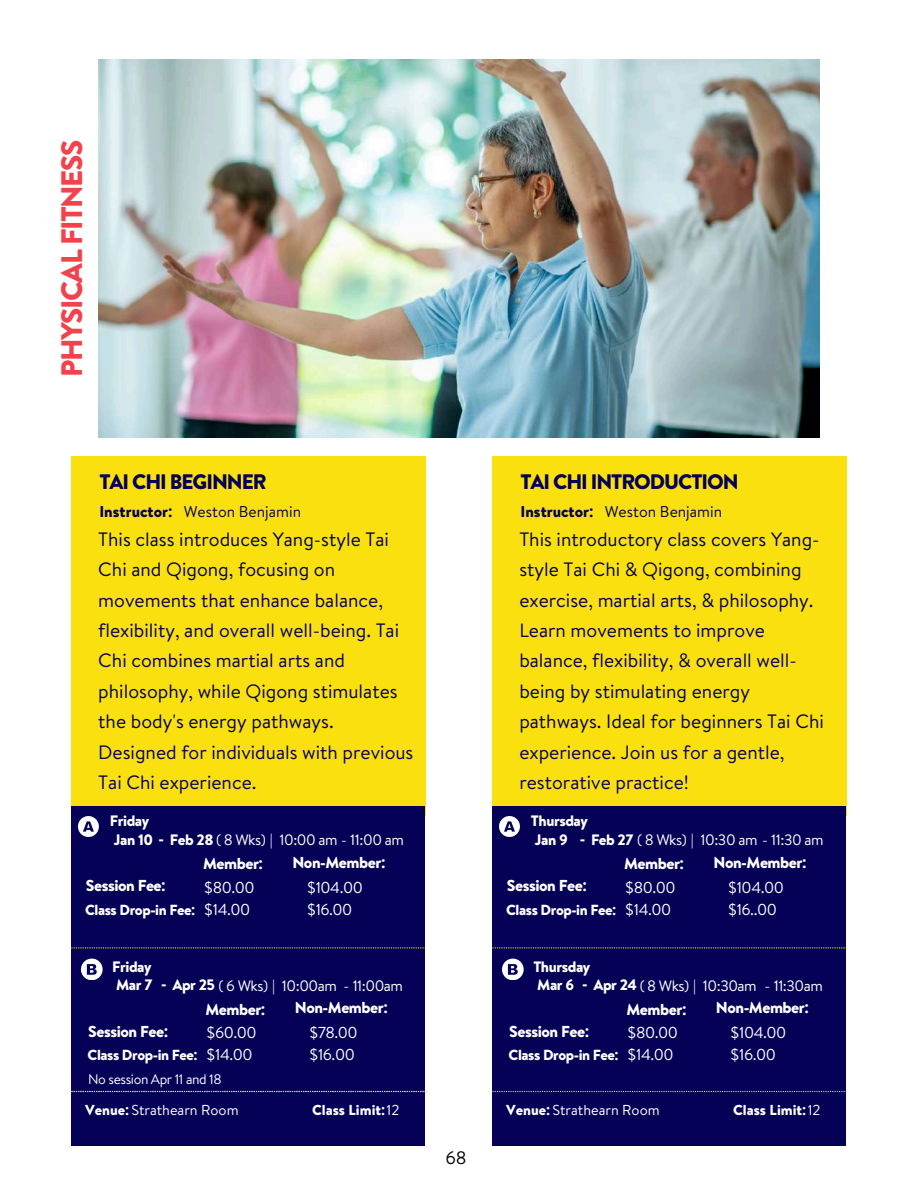
<style>
.page{position:relative;width:918px;height:1188px;background:#fff}
.page>*{position:absolute;margin:0;border:0;box-sizing:border-box;transform-origin:0 0}
.t1{font:900 29.7px "Hv D Trial Brandon Text";letter-spacing:-.05em;color:#f2424c}
.t2{font:900 21px "Hv D Trial Brandon Text";letter-spacing:-.05em;color:#040157}
.t3{font:19.35px/30.3px "Brandon Text";color:#040157}
.t4{font:18px "Brandon Text";color:#000}
.t5{font:15.9px/22px "Brandon Text";letter-spacing:-.03em;color:#fff}
.t6{font:900 15.9px "Hv D Trial Brandon Text";letter-spacing:-.03em;color:#fff}
.t7{font:900 15.75px "Hv D Trial Brandon Text";letter-spacing:-.03em;color:#fff}
.t8{font:15.6px "Brandon Text";color:#040157}
.t9{font:15.15px "Brandon Text";letter-spacing:-.03em;color:#fff}
.t10{font:900 15.15px "Hv D Trial Brandon Text";letter-spacing:-.03em;color:#fff}
.t11{font:900 14.55px "Hv D Trial Brandon Text";letter-spacing:-.03em;color:#fff}
.t12{font:14.4px "Brandon Text";color:#fff}
.t13{font:900 14.4px "Hv D Trial Brandon Text";color:#fff}
.t14{font:13.8px "Brandon Text";letter-spacing:-.03em;color:#fff}
.s1{font-family:"Hv D Trial Brandon Text";font-weight:900}
.s2{font-family:"Noto Sans";font-weight:700}
.s3{font-family:"Brandon Text";font-weight:400}
</style>
<div class="page">
<img style="left:98px;top:59px;width:721px;height:378px">
<div style="left:71px;top:456px;width:354px;height:360px;background:#fae00f"></div>
<div style="left:71px;top:806px;width:354px;height:340px;background:#040157"></div>
<svg style="left:78px;top:816px;width:21px;height:21px"></svg>
<svg style="left:71px;top:947px;width:354px;height:1px"></svg>
<svg style="left:71px;top:1091px;width:354px;height:1px"></svg>
<svg style="left:81px;top:959px;width:21px;height:21px"></svg>
<div style="left:492px;top:456px;width:354px;height:360px;background:#fae00f"></div>
<div style="left:492px;top:806px;width:354px;height:340px;background:#040157"></div>
<svg style="left:499px;top:816px;width:21px;height:21px"></svg>
<svg style="left:492px;top:947px;width:354px;height:1px"></svg>
<svg style="left:492px;top:1091px;width:354px;height:1px"></svg>
<svg style="left:502px;top:959px;width:21px;height:21px"></svg>
<h1 class="t1" style="left:50px;top:377px;width:239px;rotate:-90deg">PHYSICAL FITNESS</h1>
<p class="t2" style="left:99px;top:466px;width:169px">TAI CHI BEGINNER</p>
<p class="t8" style="left:99px;top:501px;width:203px"><span class="s1">Instructor</span><span class="s2">:</span> Weston Benjamin</p>
<p class="t2" style="left:520px;top:466px;width:220px">TAI CHI INTRODUCTION</p>
<p class="t8" style="left:520px;top:501px;width:203px"><span class="s1">Instructor</span><span class="s2">:</span> Weston Benjamin</p>
<p class="t3" style="left:98px;top:524px;width:317px">This class introduces Yang-style Tai<br>Chi and Qigong, focusing on movements that enhance balance, flexibility, and overall well-being. Tai<br>Chi combines martial arts and philosophy, while Qigong stimulates the body's energy pathways.<br>Designed for individuals with previous<br>Tai Chi experience.</p>
<p class="t3" style="left:519px;top:524px;width:306px">This introductory class covers Yang&shy;style Tai Chi &amp; Qigong, combining exercise, martial arts, &amp; philosophy.<br>Learn movements to improve balance, flexibility, &amp; overall well&shy;being by stimulating energy pathways. Ideal for beginners Tai Chi experience. Join us for a gentle, restorative practice!</p>
<p class="t10" style="left:110px;top:810px;width:41px">Friday</p>
<p class="t10" style="left:531px;top:810px;width:59px">Thursday</p>
<p class="t9" style="left:114px;top:829px;width:292px"><span class="s1">Jan 10 - Feb 28</span> ( 8 Wks) | 10:00 am - 11:00 am</p>
<p class="t10" style="left:535px;top:828px;width:35px">Jan 9</p>
<p class="t9" style="left:580px;top:829px;width:246px"><span class="s1">- Feb 27</span> ( 8 Wks) | 10:30 am - 11:30 am</p>
<p class="t6" style="left:86px;top:875px;width:81px">Session Fee<span class="s2">:</span></p>
<p class="t11" style="left:85px;top:899px;width:112px">Class Drop-in Fee<span class="s2">:</span></p>
<p class="t7" style="left:203px;top:853px;width:62px">Member<span class="s2">:</span></p>
<p class="t7" style="left:292px;top:851px;width:95px">Non-Member<span class="s2">:</span></p>
<p class="t5" style="left:204px;top:876px;width:52px">$80.00 $14.00</p>
<p class="t5" style="left:307px;top:876px;width:58px">$104.00</p>
<p class="t5" style="left:307px;top:898px;width:47px">$16.00</p>
<p class="t6" style="left:507px;top:875px;width:81px">Session Fee<span class="s2">:</span></p>
<p class="t11" style="left:506px;top:899px;width:112px">Class Drop-in Fee<span class="s2">:</span></p>
<p class="t7" style="left:624px;top:853px;width:62px">Member<span class="s2">:</span></p>
<p class="t7" style="left:714px;top:851px;width:95px">Non-Member<span class="s2">:</span></p>
<p class="t5" style="left:625px;top:876px;width:52px">$80.00 $14.00</p>
<p class="t5" style="left:728px;top:876px;width:58px">$104.00</p>
<p class="t5" style="left:728px;top:898px;width:51px">$16..00</p>
<p class="t10" style="left:112px;top:956px;width:41px">Friday</p>
<p class="t10" style="left:533px;top:956px;width:59px">Thursday</p>
<p class="t10" style="left:116px;top:974px;width:38px">Mar 7</p>
<p class="t9" style="left:161px;top:975px;width:244px"><span class="s1">- Apr 25</span> ( 6 Wks) | 10:00am - 11:00am</p>
<p class="t10" style="left:537px;top:974px;width:38px">Mar 6</p>
<p class="t9" style="left:582px;top:975px;width:242px"><span class="s1">- Apr 24</span> ( 8 Wks) | 10:30am - 11:30am</p>
<p class="t6" style="left:88px;top:1020px;width:81px">Session Fee<span class="s2">:</span></p>
<p class="t11" style="left:88px;top:1045px;width:112px">Class Drop-in Fee<span class="s2">:</span></p>
<p class="t7" style="left:205px;top:998px;width:62px">Member<span class="s2">:</span></p>
<p class="t7" style="left:295px;top:996px;width:95px">Non-Member<span class="s2">:</span></p>
<p class="t5" style="left:206px;top:1021px;width:52px">$60.00 $14.00</p>
<p class="t5" style="left:309px;top:1021px;width:50px">$78.00</p>
<p class="t5" style="left:309px;top:1043px;width:47px">$16.00</p>
<p class="t6" style="left:509px;top:1020px;width:81px">Session Fee<span class="s2">:</span></p>
<p class="t11" style="left:509px;top:1045px;width:112px">Class Drop-in Fee<span class="s2">:</span></p>
<p class="t7" style="left:627px;top:998px;width:62px">Member<span class="s2">:</span></p>
<p class="t7" style="left:716px;top:996px;width:95px">Non-Member<span class="s2">:</span></p>
<p class="t5" style="left:627px;top:1021px;width:52px">$80.00 $14.00</p>
<p class="t5" style="left:730px;top:1021px;width:58px">$104.00</p>
<p class="t5" style="left:730px;top:1043px;width:47px">$16.00</p>
<p class="t14" style="left:88px;top:1069px;width:135px">No session Apr 11 and 18</p>
<p class="t12" style="left:85px;top:1100px;width:155px"><span class="s1">Venue</span><span class="s2">:</span> Strathearn Room</p>
<p class="t13" style="left:312px;top:1100px;width:89px">Class Limit<span class="s2">:</span><span class="s3">12</span></p>
<p class="t12" style="left:506px;top:1100px;width:155px"><span class="s1">Venue</span><span class="s2">:</span> Strathearn Room</p>
<p class="t13" style="left:733px;top:1100px;width:89px">Class Limit<span class="s2">:</span><span class="s3">12</span></p>
<p class="t4" style="left:445px;top:1145px;width:23px">68</p>
</div>
